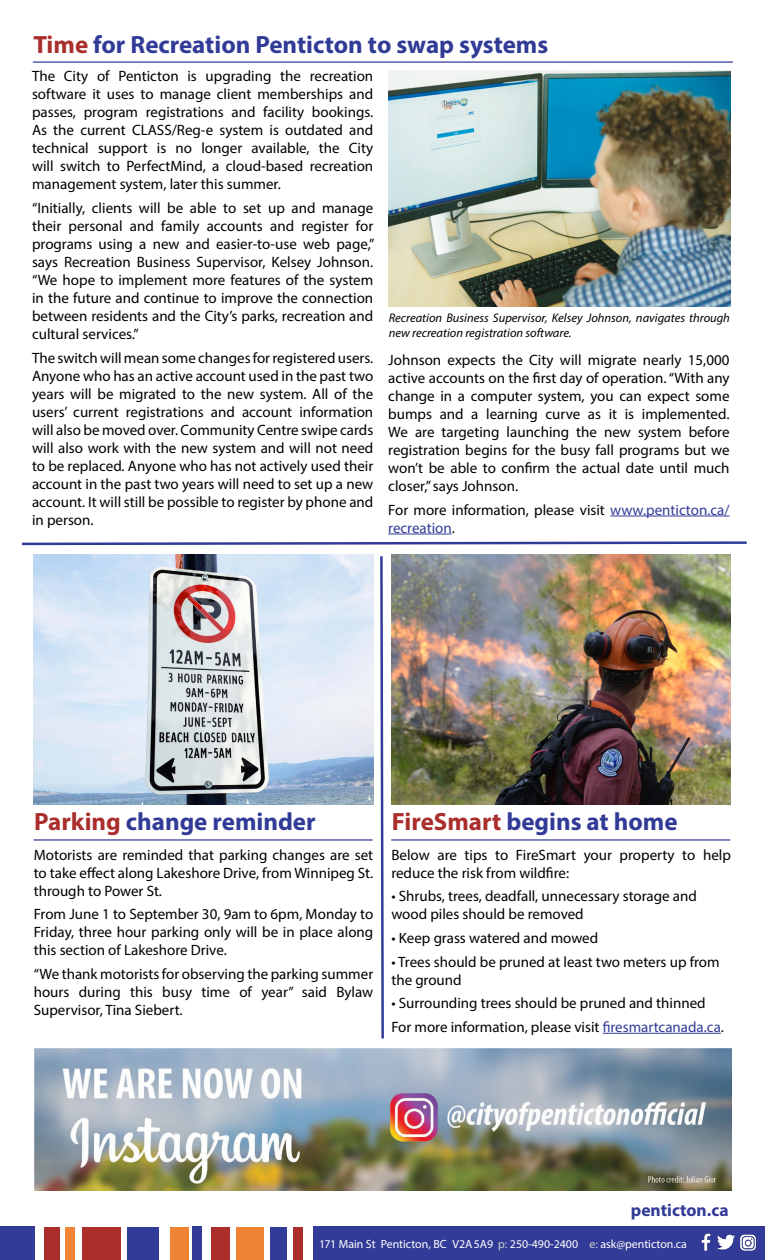
<style>
.page{position:relative;width:765px;height:1260px;background:#fff}
.page>*{position:absolute;margin:0;border:0;box-sizing:border-box;transform-origin:0 0}
.t1{font:700 25px "Myriad Pro";color:#313b97}
.t2{font:700 17.5px "Myriad Pro";color:#323b97}
.t3{font:15px/18px "Myriad Pro";color:#000;text-align:justify}
.t4{font:italic 12.5px/15px "Myriad Pro";color:#000}
.t5{font:11.88px "Myriad Pro";color:#fff}
.s1{color:#a92e2c}
.s2{color:#323b97}
.s3{color:#d1d3d4}
</style>
<div class="page">
<div style="left:0;top:1227px;width:34px;height:33px;background:#323b97"></div>
<div style="left:82px;top:1227px;width:38px;height:33px;background:#a92e2c"></div>
<div style="left:45px;top:1227px;width:15px;height:33px;background:#a92e2c"></div>
<div style="left:127px;top:1227px;width:32px;height:33px;background:#323b97"></div>
<div style="left:170px;top:1227px;width:19px;height:33px;background:#f08334"></div>
<div style="left:192px;top:1227px;width:10px;height:33px;background:#323b97"></div>
<div style="left:66px;top:1227px;width:9px;height:33px;background:#f08334"></div>
<div style="left:211px;top:1227px;width:19px;height:33px;background:#a92e2c"></div>
<div style="left:236px;top:1227px;width:27px;height:33px;background:#f08334"></div>
<div style="left:270px;top:1227px;width:17px;height:33px;background:#323b97"></div>
<div style="left:293px;top:1227px;width:9px;height:33px;background:#a92e2c"></div>
<div style="left:313px;top:1227px;width:452px;height:33px;background:#323b97"></div>
<img style="left:701px;top:1233px;width:10px;height:17px">
<img style="left:717px;top:1234px;width:18px;height:16px">
<img style="left:740px;top:1234px;width:16px;height:17px">
<hr style="left:610px;top:516px;width:120px;height:1px;background:#323b97">
<hr style="left:388px;top:534px;width:64px;height:1px;background:#323b97">
<svg style="left:21px;top:541px;width:726px;height:5px"></svg>
<svg style="left:380px;top:556px;width:4px;height:483px"></svg>
<hr style="left:33px;top:61px;width:700px;height:2px;background:#323b98">
<img style="left:388px;top:70px;width:342px;height:236px">
<img style="left:34px;top:554px;width:339px;height:251px">
<hr style="left:34px;top:839px;width:339px;height:2px;background:#323b98">
<img style="left:34px;top:1048px;width:697px;height:143px">
<img style="left:391px;top:554px;width:340px;height:251px">
<hr style="left:603px;top:1033px;width:118px;height:1px;background:#323b97">
<hr style="left:391px;top:839px;width:339px;height:2px;background:#323b98">
<h1 class="t1" style="left:34px;top:28px;width:516px"><span class="s1">Time</span> for Recreation Penticton to swap systems</h1>
<p class="t3" style="left:32px;top:67px;width:343px">The City of Penticton is upgrading the recreation software it uses to manage client memberships and passes, program registrations and facility bookings.<br>As the current CLASS/Reg-e system is outdated and technical support is no longer available, the City will switch to PerfectMind, a cloud-based recreation management system, later this summer.</p>
<p class="t3" style="left:32px;top:199px;width:344px">“Initially, clients will be able to set up and manage their personal and family accounts and register for programs using a new and easier-to-use web page,” says Recreation Business Supervisor, Kelsey Johnson. “We hope to implement more features of the system in the future and continue to improve the connection between residents and the City’s parks, recreation and cultural services.”</p>
<p class="t3" style="left:32px;top:348px;width:343px">The switch will mean some changes for registered users.<br>Anyone who has an active account used in the past two years will be migrated to the new system. All of the users’ current registrations and account information will also be moved over. Community Centre swipe cards will also work with the new system and will not need to be replaced. Anyone who has not actively used their account in the past two years will need to set up a new account. It will still be possible to register by phone and in person.</p>
<p class="t3" style="left:388px;top:351px;width:343px">Johnson expects the City will migrate nearly 15,000 active accounts on the first day of operation. “With any change in a computer system, you can expect some bumps and a learning curve as it is implemented.<br>We are targeting launching the new system before registration begins for the busy fall programs but we won’t be able to confirm the actual date until much closer,” says Johnson.</p>
<p class="t4" style="left:389px;top:310px;width:343px">Recreation Business Supervisor, Kelsey Johnson, navigates through new recreation registration software.</p>
<p class="t3" style="left:388px;top:500px;width:343px">For more information, please visit <span class="s2">www.penticton.ca/ recreation</span>.</p>
<h1 class="t1" style="left:34px;top:806px;width:283px"><span class="s1">Parking</span> change reminder</h1>
<p class="t3" style="left:34px;top:845px;width:341px">Motorists are reminded that parking changes are set to take effect along Lakeshore Drive, from Winnipeg St. through to Power St.</p>
<p class="t3" style="left:34px;top:905px;width:341px">From June 1 to September 30, 9am to 6pm, Monday to Friday, three hour parking only will be in place along this section of Lakeshore Drive.</p>
<p class="t3" style="left:34px;top:965px;width:341px">“We thank motorists for observing the parking summer hours during this busy time of year” said Bylaw Supervisor, Tina Siebert.</p>
<h1 class="t1" style="left:392px;top:806px;width:287px"><span class="s1">FireSmart</span> begins at home</h1>
<p class="t3" style="left:391px;top:845px;width:341px">Below are tips to FireSmart your property to help reduce the risk from wildfire:</p>
<p class="t3" style="left:391px;top:887px;width:307px">• Shrubs, trees, deadfall, unnecessary storage and wood piles should be removed</p>
<p class="t3" style="left:391px;top:929px;width:208px">• Keep grass watered and mowed</p>
<p class="t3" style="left:391px;top:952px;width:330px">• Trees should be pruned at least two meters up from the ground</p>
<p class="t3" style="left:391px;top:991px;width:334px;line-height:23.6px">• Surrounding trees should be pruned and thinned<br>For more information, please visit <span class="s2">firesmartcanada.ca</span>.</p>
<p class="t2" style="left:631px;top:1199px;width:99px">penticton.ca</p>
<p class="t5" style="left:319px;top:1236px;width:369px">171 Main St Penticton, BC V2A 5A9 <span class="s3">p:</span> 250-490-2400 <span class="s3">e:</span> ask@penticton.ca</p>
</div>
